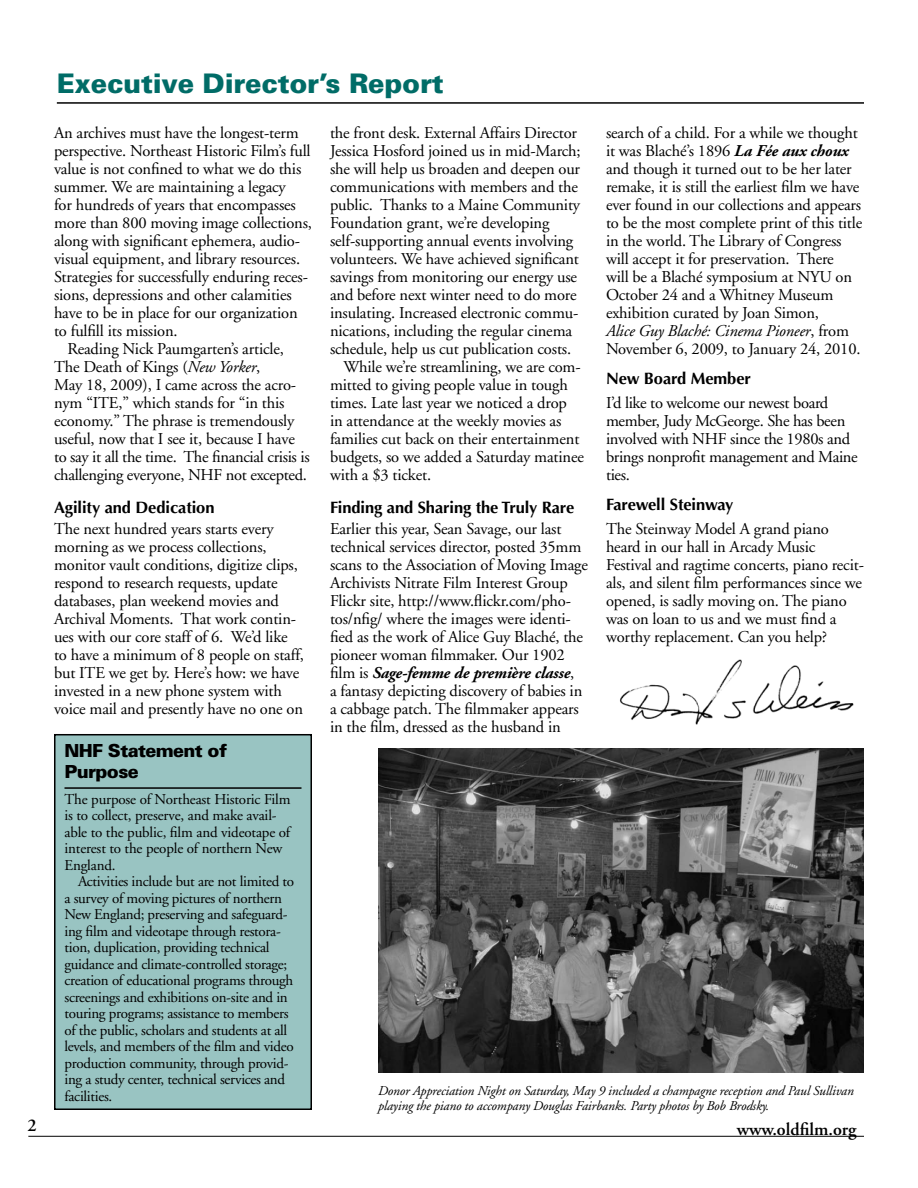
<style>
.page{position:relative;width:918px;height:1188px;background:#fff}
.page>*{position:absolute;margin:0;border:0;box-sizing:border-box;transform-origin:0 0}
.t1{font:900 27px "Univers";letter-spacing:-.01em;color:#006c67}
.t2{font:900 18px/21px "Univers";letter-spacing:-.035em;color:#000}
.t3{font:600 18px "Adobe Garamond Pro";color:#000}
.t4{font:16.5px/18px "Adobe Garamond";letter-spacing:-.01em;color:#000}
.t5{font:700 16.5px "Optima";letter-spacing:-.005em;color:#000}
.t6{font:15px/16.5px "Adobe Garamond";letter-spacing:-.02em;color:#000}
.t7{font:italic 13.5px/15px "Adobe Garamond";letter-spacing:-.01em;color:#000}
.s1{font-style:italic}
.s2{font-weight:700;font-style:italic}
</style>
<div class="page">
<hr style="left:28px;top:1136px;width:836px;height:1px;background:#000">
<img style="left:620px;top:659px;width:234px;height:66px">
<div style="left:55px;top:735px;width:256px;height:374px;background:#99c4c2"></div>
<hr style="left:64px;top:787px;width:238px;height:2px;background:#000">
<div style="left:54px;top:734px;width:258px;height:376px;border:2px solid #000"></div>
<hr style="left:57px;top:102px;width:807px;height:2px;background:#000">
<img style="left:378px;top:749px;width:486px;height:324px">
<h1 class="t1" style="left:57px;top:67px;width:388px">Executive Director’s Report</h1>
<p class="t4" style="left:54px;top:124px;width:246px">An archives must have the longest-term</p>
<p class="t4" style="left:54px;top:142px;width:258px">perspective. Northeast Historic Film’s full</p>
<p class="t4" style="left:54px;top:160px;width:249px">value is not confined to what we do this</p>
<p class="t4" style="left:54px;top:178px;width:233px">summer. We are maintaining a legacy</p>
<p class="t4" style="left:54px;top:196px;width:243px">for hundreds of years that encompasses</p>
<p class="t4" style="left:54px;top:214px;width:260px">more than 800 moving image collections,</p>
<p class="t4" style="left:54px;top:232px;width:248px">along with significant ephemera, audio-</p>
<p class="t4" style="left:54px;top:250px;width:248px">visual equipment, and library resources.</p>
<p class="t4" style="left:54px;top:268px;width:255px">Strategies for successfully enduring reces-</p>
<p class="t4" style="left:54px;top:286px;width:239px">sions, depressions and other calamities</p>
<p class="t4" style="left:54px;top:304px;width:245px">have to be in place for our organization</p>
<p class="t4" style="left:54px;top:322px;width:125px">to fulfill its mission.</p>
<p class="t4" style="left:68px;top:340px;width:218px">Reading Nick Paumgarten’s article,</p>
<p class="t4" style="left:54px;top:358px;width:208px">The Death of Kings (<span class="s1">New Yorker</span>,</p>
<p class="t4" style="left:54px;top:376px;width:244px">May 18, 2009), I came across the acro-</p>
<p class="t4" style="left:54px;top:394px;width:232px">nym “ITE,” which stands for “in this</p>
<p class="t4" style="left:54px;top:412px;width:242px">economy.” The phrase is tremendously</p>
<p class="t4" style="left:54px;top:430px;width:242px">useful, now that I see it, because I have</p>
<p class="t4" style="left:54px;top:448px;width:257px">to say it all the time. The financial crisis is</p>
<p class="t4" style="left:54px;top:466px;width:254px">challenging everyone, NHF not excepted.</p>
<p class="t5" style="left:54px;top:498px;width:162px">Agility and Dedication</p>
<p class="t4" style="left:54px;top:520px;width:251px">The next hundred years starts every morning as we process collections, monitor vault conditions, digitize clips, respond to research requests, update databases, plan weekend movies and Archival Moments. That work contin&shy;ues with our core staff of 6. We’d like to have a minimum of 8 people on staff, but ITE we get by. Here’s how: we have invested in a new phone system with voice mail and presently have no one on</p>
<p class="t2" style="left:64px;top:740px;width:164px">NHF Statement of<br>Purpose</p>
<p class="t6" style="left:64px;top:791px;width:227px">The purpose of Northeast Historic Film is to collect, preserve, and make avail&shy;able to the public, film and videotape of interest to the people of northern New England.</p>
<p class="t6" style="left:64px;top:874px;width:231px;text-indent:14px">Activities include but are not limited to a survey of moving pictures of northern New England; preserving and safeguard&shy;ing film and videotape through restora&shy;tion, duplication, providing technical guidance and climate--controlled storage; creation of educational programs through screenings and exhibitions on-site and in touring programs; assistance to members of the public, scholars and students at all levels, and members of the film and video production community, through provid&shy;ing a study center, technical services and facilities.</p>
<p class="t4" style="left:330px;top:124px;width:249px">the front desk. External Affairs Director</p>
<p class="t4" style="left:330px;top:142px;width:252px">Jessica Hosford joined us in mid-March;</p>
<p class="t4" style="left:330px;top:160px;width:252px">she will help us broaden and deepen our</p>
<p class="t4" style="left:330px;top:178px;width:250px">communications with members and the</p>
<p class="t4" style="left:330px;top:196px;width:252px">public. Thanks to a Maine Community</p>
<p class="t4" style="left:330px;top:214px;width:221px">Foundation grant, we’re developing</p>
<p class="t4" style="left:330px;top:232px;width:245px">self-supporting annual events involving</p>
<p class="t4" style="left:330px;top:250px;width:251px">volunteers. We have achieved significant</p>
<p class="t4" style="left:330px;top:268px;width:249px">savings from monitoring our energy use</p>
<p class="t4" style="left:330px;top:286px;width:248px">and before next winter need to do more</p>
<p class="t4" style="left:330px;top:304px;width:250px">insulating. Increased electronic commu-</p>
<p class="t4" style="left:330px;top:322px;width:244px">nications, including the regular cinema</p>
<p class="t4" style="left:330px;top:340px;width:243px">schedule, help us cut publication costs.</p>
<p class="t4" style="left:344px;top:358px;width:239px">While we’re streamlining, we are com-</p>
<p class="t4" style="left:330px;top:376px;width:239px">mitted to giving people value in tough</p>
<p class="t4" style="left:330px;top:394px;width:238px">times. Late last year we noticed a drop</p>
<p class="t4" style="left:330px;top:412px;width:233px">in attendance at the weekly movies as</p>
<p class="t4" style="left:330px;top:430px;width:251px">families cut back on their entertainment</p>
<p class="t4" style="left:330px;top:448px;width:256px">budgets, so we added a Saturday matinee</p>
<p class="t4" style="left:330px;top:466px;width:103px">with a $3 ticket.</p>
<p class="t5" style="left:330px;top:498px;width:246px">Finding and Sharing the Truly Rare</p>
<p class="t4" style="left:330px;top:520px;width:259px">Earlier this year, Sean Savage, our last technical services director, posted 35mm scans to the Association of Moving Image Archivists Nitrate Film Interest Group Flickr site, http://www.flickr.com/pho&shy;tos/nfig/ where the images were identi&shy;fied as the work of Alice Guy Blaché, the pioneer woman filmmaker. Our 1902 film is <span class="s2">Sage-femme de première classe</span>,<br>a fantasy depicting discovery of babies in a cabbage patch. The filmmaker appears in the film, dressed as the husband in</p>
<p class="t4" style="left:606px;top:124px;width:258px">search of a child. For a while we thought it was Blaché’s 1896 <span class="s2">La Fée aux choux </span>and though it turned out to be her later remake, it is still the earliest film we have ever found in our collections and appears to be the most complete print of this title in the world. The Library of Congress will accept it for preservation. There<br>will be a Blaché symposium at NYU on October 24 and a Whitney Museum exhibition curated by Joan Simon,<br><span class="s1">Alice Guy Blaché: Cinema Pioneer</span>, from November 6, 2009, to January 24, 2010.</p>
<p class="t5" style="left:606px;top:369px;width:146px">New Board Member</p>
<p class="t4" style="left:606px;top:394px;width:253px">I’d like to welcome our newest board member, Judy McGeorge. She has been involved with NHF since the 1980s and brings nonprofit management and Maine ties.</p>
<p class="t5" style="left:606px;top:495px;width:129px">Farewell Steinway</p>
<p class="t4" style="left:606px;top:520px;width:260px">The Steinway Model A grand piano heard in our hall in Arcady Music Festival and ragtime concerts, piano recit&shy;als, and silent film performances since we opened, is sadly moving on. The piano was on loan to us and we must find a worthy replacement. Can you help?</p>
<p class="t7" style="left:378px;top:1084px;width:477px">Donor Appreciation Night on Saturday, May 9 included a champagne reception and Paul Sullivan playing the piano to accompany Douglas Fairbanks. Party photos by Bob Brodsky.</p>
<p class="t3" style="left:737px;top:1119px;width:121px">www.oldfilm.org</p>
</div>
